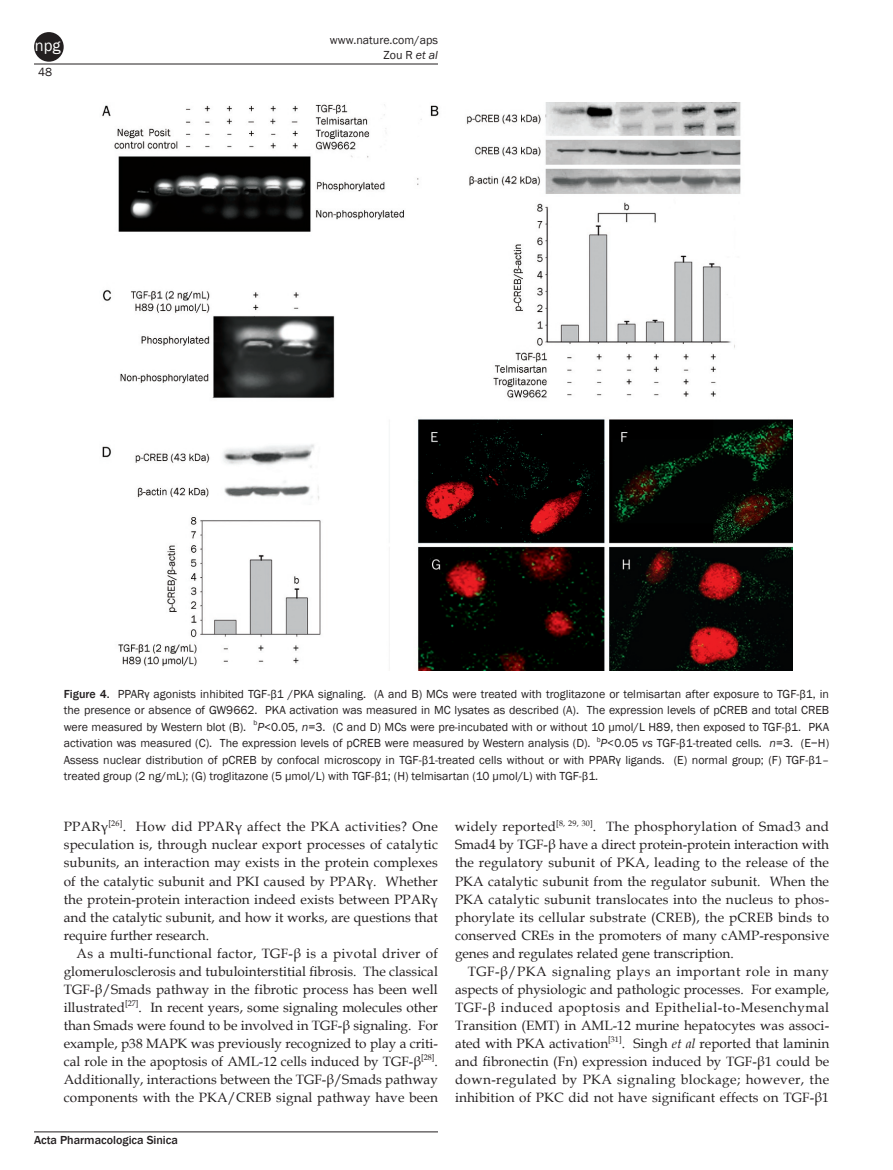
<style>
.page{position:relative;width:893px;height:1170px;background:#fff}
.page>*{position:absolute;margin:0;border:0;box-sizing:border-box;transform-origin:0 0}
.t1{font:16.5px "Franklin Gothic";color:#fff}
.t2{font:13.5px/18px "Book Antiqua 2";letter-spacing:.01em;color:#231f20;text-align:justify}
.t3{font:13.5px/18px "Book Antiqua";color:#231f20}
.t4{font:13.5px "Book Antiqua 2";letter-spacing:.035em;color:#231f20}
.t5{font:12px/16.5px "Franklin Gothic Book 2";color:#231f20;text-align:justify}
.t6{font:12px/15px "Franklin Gothic";color:#231f20;text-align:right}
.t7{font:12px "Franklin Gothic Medium 2";color:#231f20}
.s1{font-style:italic}
.s2{font-family:"Franklin Gothic Medium 2"}
.s3{font-family:"Franklin Gothic";font-style:italic}
.s4{font-family:"Franklin Gothic"}
.s5{font-family:"Book Antiqua"}
.s6{font-family:"Book Antiqua";font-style:italic}
</style>
<div class="page">
<hr style="left:34px;top:64px;width:404px;height:1px;background:#231f20">
<hr style="left:34px;top:1131px;width:404px;height:1px;background:#231f20">
<div style="left:34px;top:32px;width:30px;height:30px;background:#231f20;border-radius:50%"></div>
<img style="left:102px;top:102px;width:691px;height:568px">
<p class="t1" style="left:35px;top:35px;width:27px">npg</p>
<p class="t6" style="left:38px;top:65px;width:16px">48</p>
<p class="t6" style="left:330px;top:32px;width:110px">www.nature.com/aps<br>Zou R <span class="s1">et al</span></p>
<p class="t5" style="left:64px;top:685px;width:767px"><span class="s2">Figure 4.</span> PPARγ agonists inhibited TGF-β1 /PKA signaling. (A and B) MCs were treated with troglitazone or telmisartan after exposure to TGF-β1, in the presence or absence of GW9662. PKA activation was measured in MC lysates as described (A). The expression levels of pCREB and total CREB were measured by Western blot (B). <sup>b</sup><span class="s3">P</span><span class="s4">&lt;0.05,</span> <span class="s3">n</span>=3. (C and D) MCs were pre-incubated with or without 10 μmol/L H89, then exposed to TGF-β1. PKA activation was measured (C). The expression levels of pCREB were measured by Western analysis (D). <sup>b</sup><span class="s3">P</span><span class="s4">&lt;0.05</span> <span class="s3">vs</span> TGF-β1-treated cells. <span class="s3">n</span>=3. (E−H)<br>Assess nuclear distribution of pCREB by confocal microscopy in TGF-β1-treated cells without or with PPARγ ligands. (E) normal group; (F) TGF-β1– treated group (2 ng/mL); (G) troglitazone (5 μmol/L) with TGF-β1; (H) telmisartan (10 μmol/L) with TGF-β1.</p>
<p class="t2" style="left:64px;top:817px;width:376px">PPARγ<sup>[26]</sup>. How did PPARγ affect the PKA activities? One</p>
<p class="t3" style="left:64px;top:835px;width:376px">speculation is, through nuclear export processes of catalytic subunits, an interaction may exists in the protein complexes</p>
<p class="t2" style="left:64px;top:871px;width:376px">of the catalytic subunit and PKI caused by PPARγ. Whether the protein-protein interaction indeed exists between PPARγ and the catalytic subunit, and how it works, are questions that require further research.</p>
<p class="t2" style="left:64px;top:943px;width:376px;text-indent:13px">As a multi-functional factor, TGF-β is a pivotal driver of glomerulosclerosis and tubulointerstitial fibrosis. The classical TGF-β/Smads pathway in the fibrotic process has been well</p>
<p class="t3" style="left:64px;top:997px;width:376px">illustrated<sup>[27]</sup>. In recent years, some signaling molecules other</p>
<p class="t2" style="left:64px;top:1015px;width:376px">than Smads were found to be involved in TGF-β signaling. For example, p38 MAPK was previously recognized to play a criti&shy;cal role in the apoptosis of AML-12 cells induced by TGF-β<sup>[28]</sup><span class="s5">.<br></span>Additionally, interactions between the TGF-β/Smads pathway components with the PKA/CREB signal pathway have been</p>
<p class="t7" style="left:34px;top:1132px;width:145px">Acta Pharmacologica Sinica</p>
<p class="t2" style="left:455px;top:817px;width:376px">widely reported<sup>[8,</sup> <sup>29,</sup> <sup>30]</sup>. The phosphorylation of Smad3 and Smad4 by TGF-β have a direct protein-protein interaction with the regulatory subunit of PKA, leading to the release of the PKA catalytic subunit from the regulator subunit. When the PKA catalytic subunit translocates into the nucleus to phos<span class="s5">-</span></p>
<p class="t3" style="left:455px;top:907px;width:376px;text-align:justify">phorylate its cellular substrate (CREB), the pCREB binds to conserved CREs in the promoters of many cAMP-responsive genes and regulates related gene transcription.</p>
<p class="t4" style="left:468px;top:961px;width:363px">TGF-β/PKA signaling plays an important role in many</p>
<p class="t3" style="left:455px;top:979px;width:376px">aspects of physiologic and pathologic processes. For example,</p>
<p class="t2" style="left:455px;top:997px;width:376px">TGF-β induced apoptosis and Epithelial-to-Mesenchymal Transition (EMT) in AML-12 murine hepatocytes was associ&shy;ated with PKA activation<sup>[31]</sup>. Singh <span class="s6">et al</span> <span class="s5">reported that laminin </span>and fibronectin (Fn) expression induced by TGF-β1 could be down-regulated by PKA signaling blockage; however, the inhibition of PKC did not have significant effects on TGF-β1</p>
</div>
